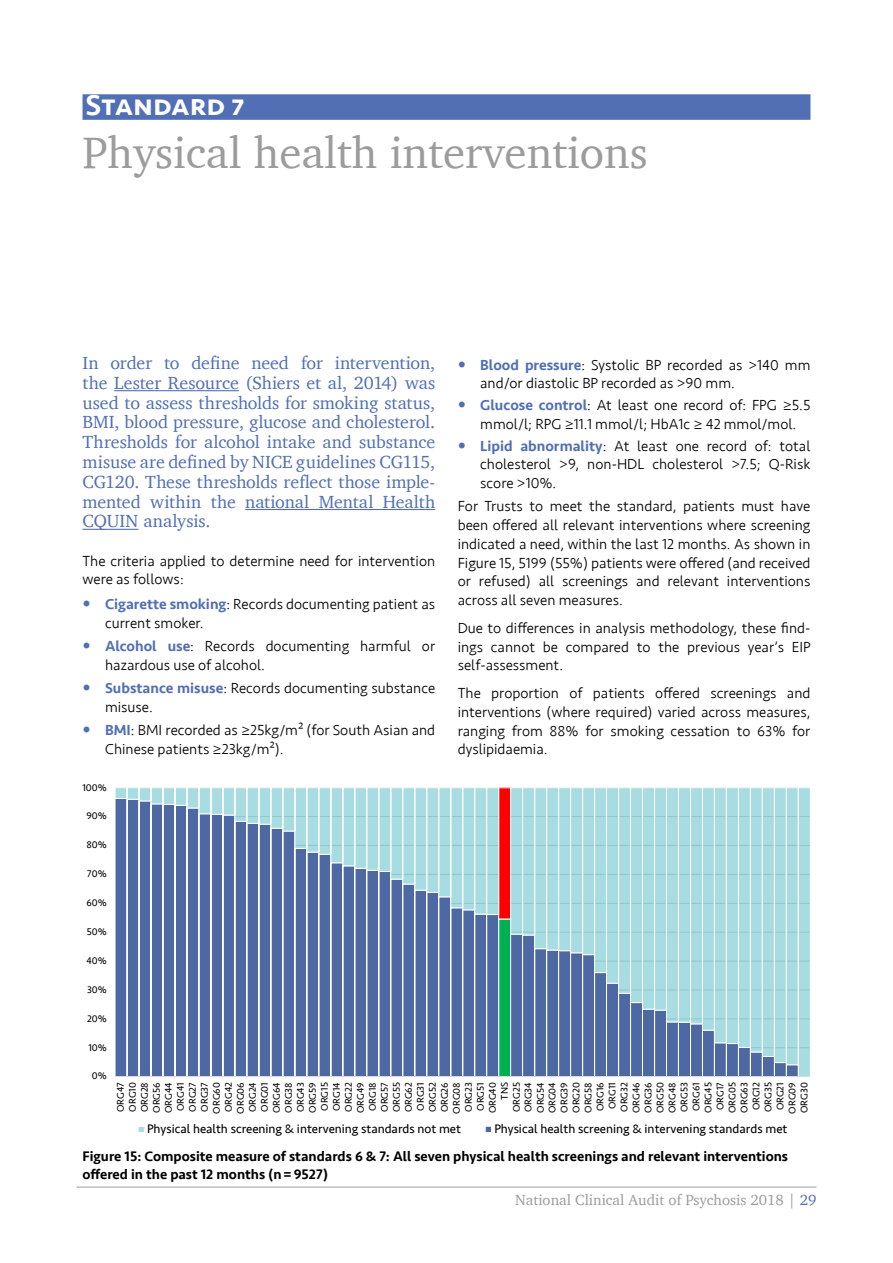
<style>
.page{position:relative;width:893px;height:1263px;background:#fff}
.page>*{position:absolute;margin:0;border:0;box-sizing:border-box;transform-origin:0 0}
.chapter_standard{font:45px "Charter";color:#9d9c9c}
.standard_chapter_hea{font:500 30px "Seravek";color:#fff}
._1st_para{font:18px/19.8px "Charter";color:#516fb4;text-align:justify}
.para{font:300 15px/18.8px "Seravek";color:#000}
.t1{font:15px "Charter";color:#9d9c9c}
.figure_caption{font:500 14.25px/17.2px "Seravek";color:#000}
.t2{font:12.75px "Seravek";color:#000}
.t3{font:10.05px/12px "Seravek";color:#000;text-align:right}
.s1{font-weight:500;color:#516fb4}
.s2{color:#516fb4}
</style>
<div class="page">
<hr style="left:77px;top:1187px;width:739px;height:1px;background:#9d9c9c">
<hr style="left:114px;top:390px;width:125px;height:1px;background:#516fb4">
<hr style="left:245px;top:509px;width:190px;height:1px;background:#516fb4">
<hr style="left:82px;top:529px;width:56px;height:1px;background:#516fb4">
<div style="left:82px;top:94px;width:728px;height:26px;background:#516fb4"></div>
<hr style="left:115px;top:787px;width:695px;height:1px;background:#d9d9d9">
<svg style="left:115px;top:788px;width:696px;height:289px;background:#81a5c2"></svg>
<hr style="left:115px;top:1076px;width:695px;height:1px;background:#d9d9d9">
<div style="left:138px;top:1126px;width:6px;height:7px;border:1px solid #fff"></div>
<div style="left:485px;top:1126px;width:7px;height:7px;border:1px solid #fff"></div>
<p class="standard_chapter_hea" style="left:86px;top:87px;width:160px">Standard 7</p>
<p class="chapter_standard" style="left:82px;top:114px;width:567px">Physical health interventions</p>
<p class="_1st_para" style="left:82px;top:353px;width:354px">In order to define need for intervention, the Lester Resource (Shiers et al, 2014) was used to assess thresholds for smoking status, BMI, blood pressure, glucose and cholesterol.<br>Thresholds for alcohol intake and substance misuse are defined by NICE guidelines CG115, CG120. These thresholds reflect those imple&shy;mented within the national Mental Health CQUIN analysis.</p>
<p class="para" style="left:82px;top:551px;width:354px">The criteria applied to determine need for intervention were as follows:</p>
<p class="para" style="left:105px;top:595px;width:332px"><span class="s1">Cigarette smoking</span>: Records documenting patient as current smoker.</p>
<p class="para" style="left:105px;top:637px;width:332px"><span class="s1">Alcohol use</span>: Records documenting harmful or hazardous use of alcohol.</p>
<p class="para" style="left:105px;top:679px;width:332px"><span class="s1">Substance misuse</span>: Records documenting substance misuse.</p>
<p class="para" style="left:105px;top:721px;width:332px"><span class="s1">BMI</span>: BMI recorded as ≥25kg/m² (for South Asian and<br>Chinese patients ≥23kg/m²).</p>
<p class="t3" style="left:82px;top:781px;width:26px">100%</p>
<p class="t3" style="left:86px;top:810px;width:22px">90%</p>
<p class="t3" style="left:86px;top:839px;width:22px">80%</p>
<p class="t3" style="left:87px;top:868px;width:21px">70%</p>
<p class="t3" style="left:86px;top:897px;width:22px">60%</p>
<p class="t3" style="left:87px;top:925px;width:22px">50%</p>
<p class="t3" style="left:87px;top:954px;width:22px">40%</p>
<p class="t3" style="left:87px;top:983px;width:21px">30%</p>
<p class="t3" style="left:87px;top:1012px;width:21px">20%</p>
<p class="t3" style="left:88px;top:1041px;width:20px">10%</p>
<p class="t3" style="left:92px;top:1070px;width:16px">0%</p>
<p class="para" style="left:480px;top:356px;width:332px"><span class="s1">Blood pressure</span>: Systolic BP recorded as &gt;140 mm and/or diastolic BP recorded as &gt;90 mm.</p>
<p class="para" style="left:480px;top:396px;width:332px"><span class="s1">Glucose control</span>: At least one record of: FPG ≥5.5 mmol/l; RPG ≥11.1 mmol/l; HbA1c ≥ 42 mmol/mol.</p>
<p class="para" style="left:480px;top:437px;width:332px;text-align:justify"><span class="s1">Lipid abnormality</span>: At least one record of: total cholesterol &gt;9, non-HDL cholesterol &gt;7.5; Q-Risk score &gt;10%.</p>
<p class="para" style="left:458px;top:497px;width:354px;text-align:justify">For Trusts to meet the standard, patients must have been offered all relevant interventions where screening indicated a need, within the last 12 months. As shown in Figure 15, 5199 (55%) patients were offered (and received or refused) all screenings and relevant interventions across all seven measures.</p>
<p class="para" style="left:458px;top:619px;width:354px;text-align:justify">Due to differences in analysis methodology, these find&shy;ings cannot be compared to the previous year’s EIP self-assessment.</p>
<p class="para" style="left:458px;top:684px;width:354px;text-align:justify">The proportion of patients offered screenings and interventions (where required) varied across measures, ranging from 88% for smoking cessation to 63% for dyslipidaemia.</p>
<p class="t3" style="left:115px;top:1113px;width:33px;rotate:-90deg">ORG47<br>ORG10<br>ORG28<br>ORG56<br>ORG44<br>ORG41<br>ORG27<br>ORG37<br>ORG60<br>ORG42<br>ORG06<br>ORG24<br>ORG01<br>ORG64<br>ORG38<br>ORG43<br>ORG59<br>ORG15<br>ORG14<br>ORG22<br>ORG49<br>ORG18<br>ORG57<br>ORG55<br>ORG62<br>ORG31<br>ORG52<br>ORG26<br>ORG08<br>ORG23<br>ORG51<br>ORG40<br>TNS<br>ORG25<br>ORG34<br>ORG54<br>ORG04<br>ORG39<br>ORG20<br>ORG58<br>ORG16<br>ORG11<br>ORG32<br>ORG46<br>ORG36<br>ORG50<br>ORG48<br>ORG53<br>ORG61<br>ORG45<br>ORG17<br>ORG05<br>ORG63<br>ORG12<br>ORG35<br>ORG21<br>ORG09<br>ORG30</p>
<p class="t2" style="left:147px;top:1119px;width:315px">Physical health screening &amp; intervening standards not met</p>
<p class="t2" style="left:494px;top:1119px;width:295px">Physical health screening &amp; intervening standards met</p>
<p class="figure_caption" style="left:82px;top:1148px;width:707px">Figure 15: Composite measure of standards 6 &amp; 7: All seven physical health screenings and relevant interventions offered in the past 12 months (n=9527)</p>
<p class="t1" style="left:515px;top:1187px;width:303px">National Clinical Audit of Psychosis 2018 | <span class="s2">29</span></p>
</div>
